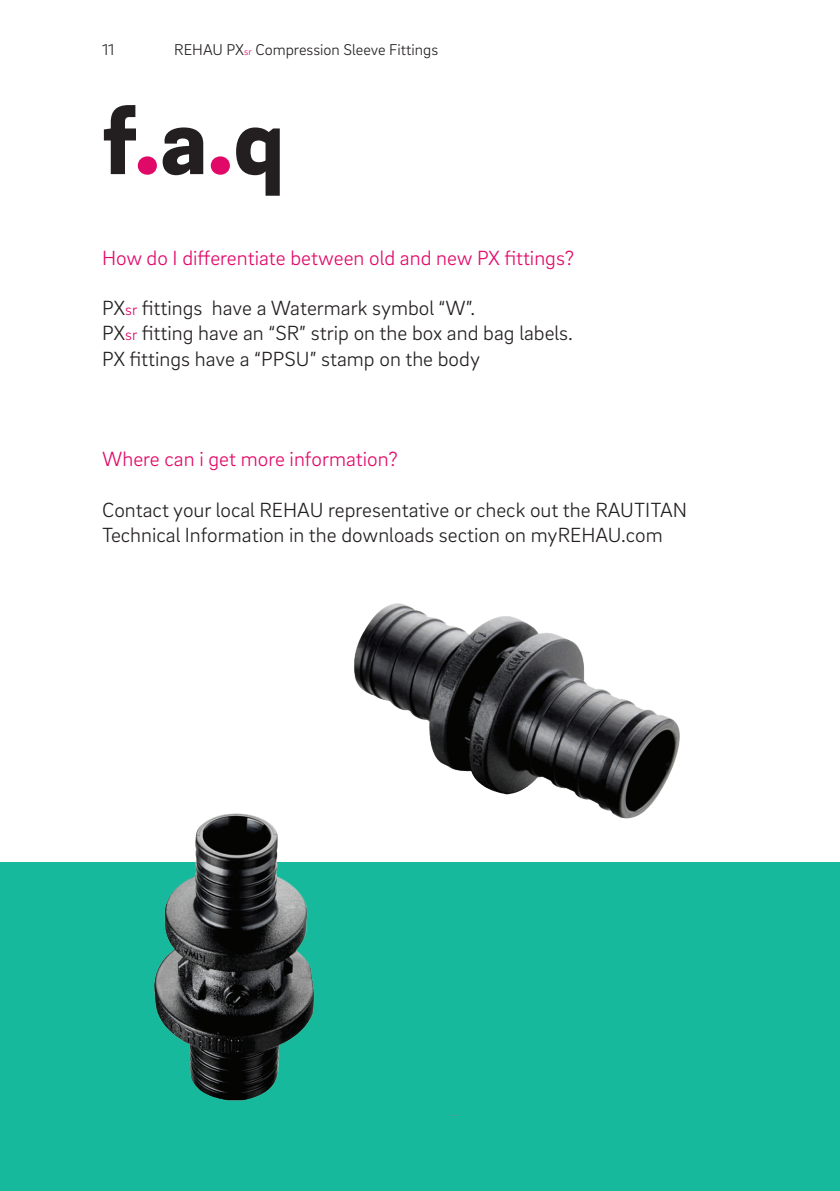
<style>
.page{position:relative;width:840px;height:1191px;background:#fff}
.page>*{position:absolute;margin:0;border:0;box-sizing:border-box;transform-origin:0 0}
.t1{font:900 100px "Brix Sans";color:#231f20}
.t2{font:300 21px/25.2px "Brix Sans";color:#231f20}
.t3{font:300 21px "Brix Sans";color:#e10968}
.t4{font:300 16px "Brix Sans";color:#231f20}
.s1{font-size:10px;color:#e10968}
.s2{color:#e10968}
.s3{font-size:16px;color:#e10968}
</style>
<div class="page">
<div style="left:0;top:862px;width:839px;height:329px;background:#16b99b"></div>
<img style="left:154px;top:603px;width:526px;height:498px">
<p class="t4" style="left:102px;top:39px;width:14px">11</p>
<p class="t4" style="left:174px;top:39px;width:265px">REHAU PX<span class="s1">sr</span> Compression Sleeve Fittings</p>
<h1 class="t1" style="left:102px;top:74px;width:184px">f<span class="s2">.</span>a<span class="s2">.</span>q</h1>
<p class="t3" style="left:102px;top:244px;width:473px">How do I differentiate between old and new PX fittings?</p>
<p class="t2" style="left:102px;top:295px;width:472px">PX<span class="s3">sr</span> fittings have a Watermark symbol “W”.<br>PX<span class="s3">sr</span> fitting have an “SR” strip on the box and bag labels.<br>PX fittings have a “PPSU” stamp on the body</p>
<p class="t3" style="left:102px;top:446px;width:297px">Where can i get more information?</p>
<p class="t2" style="left:102px;top:496px;width:586px">Contact your local REHAU representative or check out the RAUTITAN<br>Technical Information in the downloads section on myREHAU.com</p>
</div>
